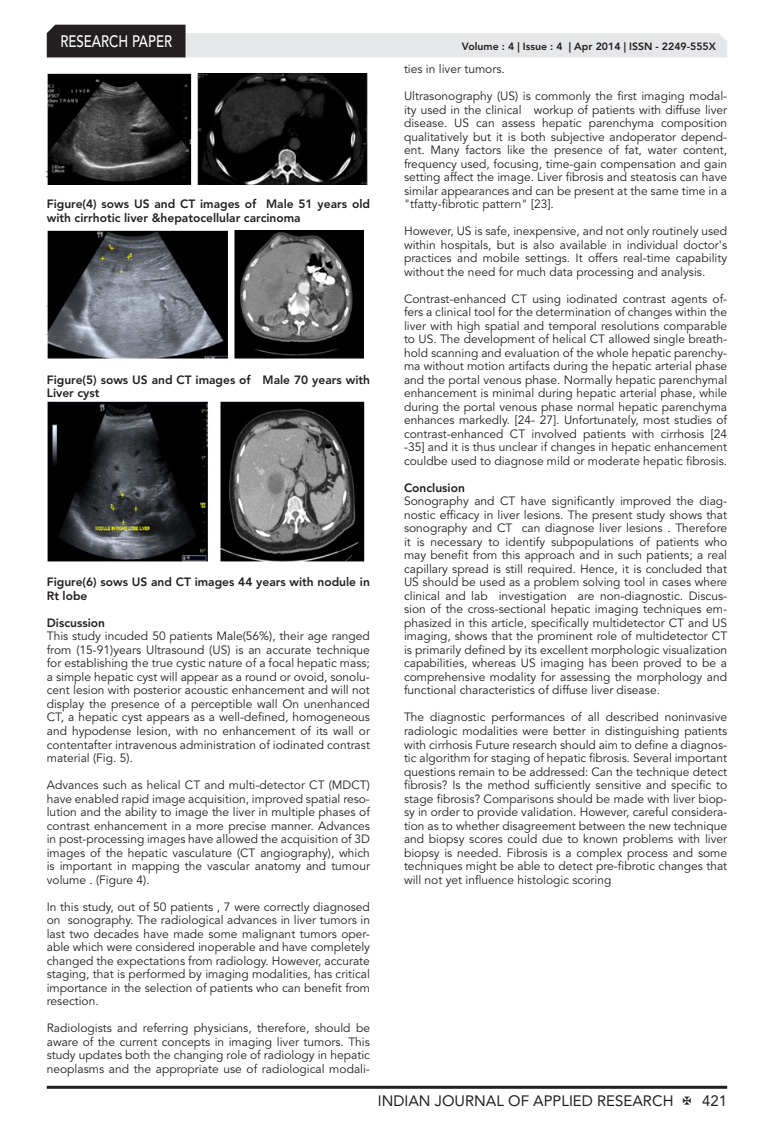
<style>
.page{position:relative;width:774px;height:1136px;background:#fff}
.page>*{position:absolute;margin:0;border:0;box-sizing:border-box;transform-origin:0 0}
.t1{font:500 16.5px "Avenir LT Std";color:#fff;scale:.8 1}
.t2{font:15px "Avenir LT Std";color:#231f20}
.Body_Text{font:12px/13.5px "Avenir LT Std";color:#231f20;text-align:justify}
.Bold{font:800 12px/13.5px "Avenir LT Std";color:#231f20}
.t3{font:800 10.5px "Avenir LT Std";color:#231f20}
</style>
<div class="page">
<hr style="left:47px;top:1085px;width:680px;height:3px;background:#231f20">
<svg style="left:47px;top:25px;width:680px;height:32px"></svg>
<img style="left:47px;top:73px;width:321px;height:112px">
<img style="left:47px;top:230px;width:317px;height:129px">
<img style="left:47px;top:401px;width:317px;height:161px">
<h1 class="t1" style="left:60px;top:32px;width:141px">RESEARCH PAPER</h1>
<p class="Bold" style="left:47px;top:197px;width:325px">Figure(4) sows US and CT images of Male 51 years old with cirrhotic liver &amp;hepatocellular carcinoma</p>
<p class="Bold" style="left:47px;top:373px;width:325px">Figure(5) sows US and CT images of Male 70 years with<br>Liver cyst</p>
<p class="Bold" style="left:47px;top:575px;width:325px">Figure(6) sows US and CT images 44 years with nodule in<br>Rt lobe</p>
<p class="Bold" style="left:47px;top:616px;width:60px">Discussion</p>
<p class="Body_Text" style="left:47px;top:629px;width:325px">This study incuded 50 patients Male(56%), their age ranged from (15-91)years Ultrasound (US) is an accurate technique for establishing the true cystic nature of a focal hepatic mass; a simple hepatic cyst will appear as a round or ovoid, sonolu&shy;cent lesion with posterior acoustic enhancement and will not display the presence of a perceptible wall On unenhanced CT, a hepatic cyst appears as a well-defined, homogeneous and hypodense lesion, with no enhancement of its wall or contentafter intravenous administration of iodinated contrast material (Fig. 5).</p>
<p class="Body_Text" style="left:47px;top:778px;width:325px">Advances such as helical CT and multi-detector CT (MDCT) have enabled rapid image acquisition, improved spatial reso&shy;lution and the ability to image the liver in multiple phases of contrast enhancement in a more precise manner. Advances in post-processing images have allowed the acquisition of 3D images of the hepatic vasculature (CT angiography), which is important in mapping the vascular anatomy and tumour volume . (Figure 4).</p>
<p class="Body_Text" style="left:47px;top:899px;width:325px">In this study, out of 50 patients , 7 were correctly diagnosed on sonography. The radiological advances in liver tumors in last two decades have made some malignant tumors oper&shy;able which were considered inoperable and have completely changed the expectations from radiology. However, accurate staging, that is performed by imaging modalities, has critical importance in the selection of patients who can benefit from resection.</p>
<p class="Body_Text" style="left:47px;top:1021px;width:325px">Radiologists and referring physicians, therefore, should be aware of the current concepts in imaging liver tumors. This study updates both the changing role of radiology in hepatic neoplasms and the appropriate use of radiological modali-</p>
<p class="t3" style="left:462px;top:41px;width:255px">Volume : 4 | Issue : 4 | Apr 2014 | ISSN - 2249-555X</p>
<p class="Body_Text" style="left:404px;top:62px;width:102px">ties in liver tumors.</p>
<p class="Body_Text" style="left:404px;top:89px;width:325px">Ultrasonography (US) is commonly the first imaging modal&shy;ity used in the clinical workup of patients with diffuse liver disease. US can assess hepatic parenchyma composition qualitatively but it is both subjective andoperator depend&shy;ent. Many factors like the presence of fat, water content, frequency used, focusing, time-gain compensation and gain setting affect the image. Liver fibrosis and steatosis can have similar appearances and can be present at the same time in a "tfatty-fibrotic pattern" [23].</p>
<p class="Body_Text" style="left:404px;top:224px;width:325px">However, US is safe, inexpensive, and not only routinely used within hospitals, but is also available in individual doctor's practices and mobile settings. It offers real-time capability without the need for much data processing and analysis.</p>
<p class="Body_Text" style="left:404px;top:292px;width:325px">Contrast-enhanced CT using iodinated contrast agents of&shy;fers a clinical tool for the determination of changes within the liver with high spatial and temporal resolutions comparable to US. The development of helical CT allowed single breath&shy;hold scanning and evaluation of the whole hepatic parenchy&shy;ma without motion artifacts during the hepatic arterial phase and the portal venous phase. Normally hepatic parenchymal enhancement is minimal during hepatic arterial phase, while during the portal venous phase normal hepatic parenchyma enhances markedly. [24- 27]. Unfortunately, most studies of contrast-enhanced CT involved patients with cirrhosis [24 -35] and it is thus unclear if changes in hepatic enhancement couldbe used to diagnose mild or moderate hepatic fibrosis.</p>
<p class="Bold" style="left:404px;top:481px;width:62px">Conclusion</p>
<p class="Body_Text" style="left:404px;top:494px;width:325px">Sonography and CT have significantly improved the diag&shy;nostic efficacy in liver lesions. The present study shows that sonography and CT can diagnose liver lesions . Therefore it is necessary to identify subpopulations of patients who may benefit from this approach and in such patients; a real capillary spread is still required. Hence, it is concluded that US should be used as a problem solving tool in cases where clinical and lab investigation are non-diagnostic. Discus&shy;sion of the cross-sectional hepatic imaging techniques em&shy;phasized in this article, specifically multidetector CT and US imaging, shows that the prominent role of multidetector CT is primarily defined by its excellent morphologic visualization capabilities, whereas US imaging has been proved to be a comprehensive modality for assessing the morphology and functional characteristics of diffuse liver disease.</p>
<p class="Body_Text" style="left:404px;top:710px;width:325px">The diagnostic performances of all described noninvasive radiologic modalities were better in distinguishing patients with cirrhosis Future research should aim to define a diagnos&shy;tic algorithm for staging of hepatic fibrosis. Several important questions remain to be addressed: Can the technique detect fibrosis? Is the method sufficiently sensitive and specific to stage fibrosis? Comparisons should be made with liver biop&shy;sy in order to provide validation. However, careful considera&shy;tion as to whether disagreement between the new technique and biopsy scores could due to known problems with liver biopsy is needed. Fibrosis is a complex process and some techniques might be able to detect pre-fibrotic changes that will not yet influence histologic scoring</p>
<p class="t2" style="left:378px;top:1091px;width:297px">INDIAN JOURNAL OF APPLIED RESEARCH</p>
<p class="t2" style="left:702px;top:1091px;width:27px">421</p>
</div>
